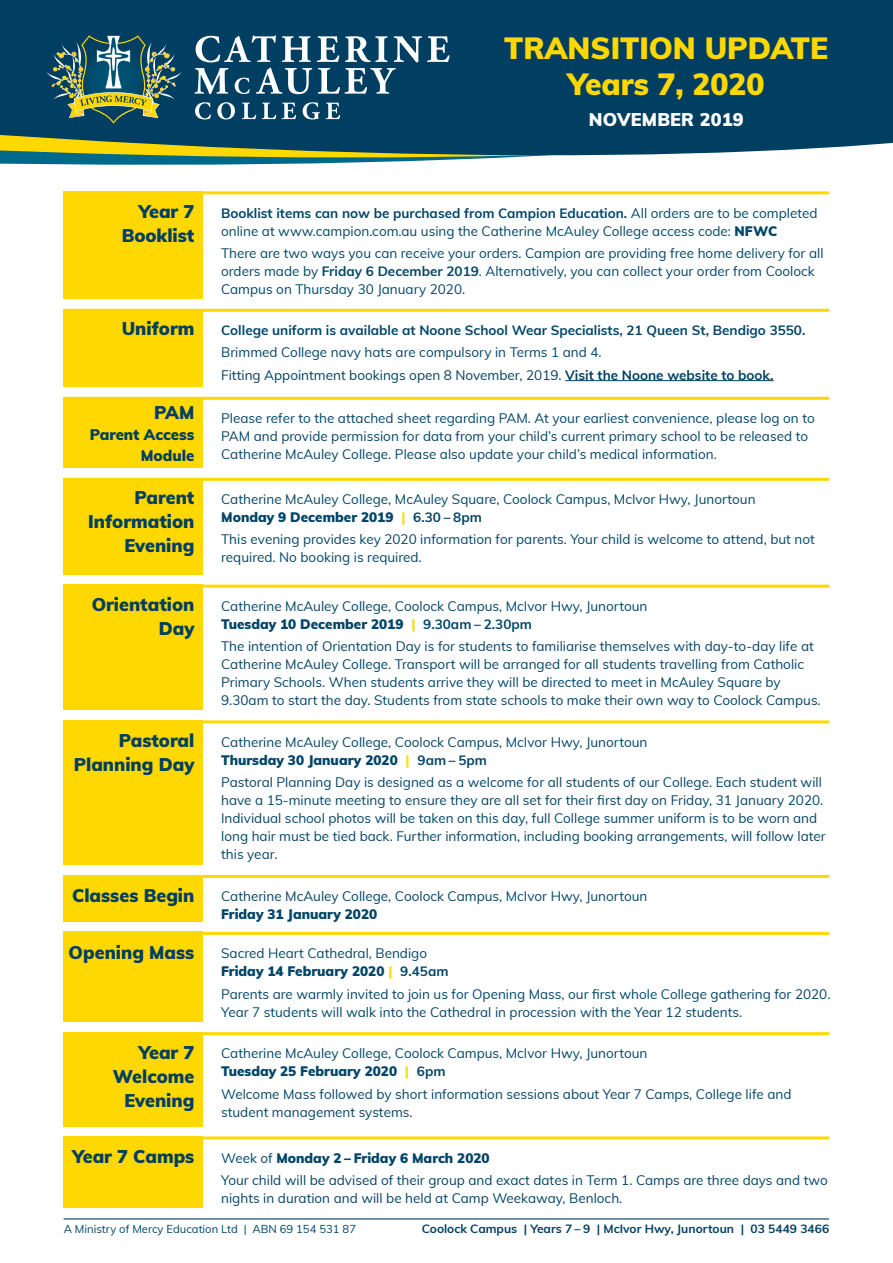
<style>
.page{position:relative;width:893px;height:1263px;background:#fff}
.page>*{position:absolute;margin:0;border:0;box-sizing:border-box;transform-origin:0 0}
.t1{font:900 30px "Muli";color:#ffd801}
.Heading_SUB{font:900 18px/24px "Muli";color:#003f61;text-align:right}
.t2{font:900 18px "Muli";letter-spacing:.01em;color:#fff}
.Heading_SUB-2{font:900 15px/21px "Muli";color:#003f61;text-align:right}
.t3{font:13.5px/18px "Muli";color:#004568}
.t4{font:900 13.5px "Muli";color:#004568}
.t5{font:700 13.5px "Muli";color:#004568}
.t6{font:13.5px "Muli";color:#003f61}
.t7{font:700 12px "Muli";color:#003f61}
.t8{font:11.25px "Muli";color:#004568}
.s1{font-weight:700}
.s2{font-weight:900}
.s3{color:#ffda17}
.s4{font-weight:400}
</style>
<div class="page">
<div style="left:64px;top:191px;width:139px;height:108px;background:#ffd801"></div>
<hr style="left:64px;top:478px;width:765px;height:3px;background:#ffd801">
<div style="left:64px;top:478px;width:139px;height:96px;background:#ffd801"></div>
<hr style="left:64px;top:309px;width:765px;height:3px;background:#ffd801">
<div style="left:64px;top:309px;width:139px;height:78px;background:#ffd801"></div>
<hr style="left:565px;top:380px;width:209px;height:1px;background:#003f61">
<hr style="left:64px;top:585px;width:765px;height:3px;background:#ffd801">
<div style="left:64px;top:585px;width:139px;height:125px;background:#ffd801"></div>
<hr style="left:64px;top:720px;width:765px;height:3px;background:#ffd801">
<div style="left:64px;top:720px;width:139px;height:145px;background:#ffd801"></div>
<hr style="left:64px;top:875px;width:765px;height:3px;background:#ffd801">
<div style="left:64px;top:875px;width:139px;height:47px;background:#ffd801"></div>
<div style="left:64px;top:1136px;width:139px;height:72px;background:#ffd801"></div>
<hr style="left:64px;top:1136px;width:765px;height:3px;background:#ffd801">
<div style="left:64px;top:932px;width:139px;height:90px;background:#ffd801"></div>
<hr style="left:64px;top:932px;width:765px;height:3px;background:#ffd801">
<div style="left:64px;top:1032px;width:139px;height:94px;background:#ffd801"></div>
<hr style="left:64px;top:1032px;width:765px;height:3px;background:#ffd801">
<hr style="left:64px;top:1218px;width:765px;height:1px;background:#003f61">
<svg style="left:0;top:112px;width:893px;height:127px"></svg>
<div style="left:0;top:0;width:893px;height:112px;background:#003f61"></div>
<svg style="left:195px;top:102px;width:16px;height:17px"></svg>
<svg style="left:217px;top:102px;width:18px;height:17px"></svg>
<svg style="left:242px;top:103px;width:14px;height:16px"></svg>
<svg style="left:262px;top:103px;width:14px;height:16px"></svg>
<svg style="left:282px;top:103px;width:14px;height:16px"></svg>
<svg style="left:303px;top:102px;width:17px;height:17px"></svg>
<svg style="left:326px;top:103px;width:14px;height:16px"></svg>
<svg style="left:194px;top:35px;width:255px;height:59px"></svg>
<svg style="left:46px;top:35px;width:136px;height:89px"></svg>
<img style="left:74px;top:42px;width:10px;height:28px">
<img style="left:144px;top:42px;width:11px;height:28px">
<img style="left:57px;top:44px;width:17px;height:14px">
<img style="left:155px;top:44px;width:15px;height:14px">
<hr style="left:64px;top:397px;width:765px;height:3px;background:#ffd801">
<div style="left:64px;top:397px;width:139px;height:71px;background:#ffd801"></div>
<p class="t1" style="left:504px;top:26px;width:325px">TRANSITION UPDATE</p>
<p class="t1" style="left:568px;top:62px;width:198px">Years 7, 2020</p>
<p class="t2" style="left:589px;top:106px;width:156px">NOVEMBER 2019</p>
<p class="Heading_SUB" style="left:122px;top:199px;width:74px">Year 7<br>Booklist</p>
<p class="t3" style="left:221px;top:203px;width:598px"><span class="s1">Booklist items can now be purchased from Campion Education.</span> All orders are to be completed online at www.campion.com.au using the Catherine McAuley College access code: <span class="s2">NFWC</span></p>
<p class="t3" style="left:221px;top:243px;width:604px">There are two ways you can receive your orders. Campion are providing free home delivery for all orders made by <span class="s1">Friday 6 December 2019</span>. Alternatively, you can collect your order from Coolock<br>Campus on Thursday 30 January 2020.</p>
<p class="Heading_SUB" style="left:122px;top:316px;width:74px">Uniform</p>
<p class="t5" style="left:221px;top:320px;width:586px">College uniform is available at Noone School Wear Specialists, 21 Queen St, Bendigo 3550.</p>
<p class="t3" style="left:221px;top:343px;width:382px">Brimmed College navy hats are compulsory in Terms 1 and 4.</p>
<p class="t6" style="left:221px;top:365px;width:554px">Fitting Appointment bookings open 8 November, 2019. <span class="s1">Visit the Noone website to book.</span></p>
<p class="Heading_SUB" style="left:154px;top:400px;width:42px">PAM</p>
<p class="Heading_SUB-2" style="left:90px;top:423px;width:106px">Parent Access<br>Module</p>
<p class="t3" style="left:221px;top:409px;width:595px">Please refer to the attached sheet regarding PAM. At your earliest convenience, please log on to<br>PAM and provide permission for data from your child’s current primary school to be released to<br>Catherine McAuley College. Please also update your child’s medical information.</p>
<p class="Heading_SUB" style="left:135px;top:485px;width:61px">Parent</p>
<p class="Heading_SUB" style="left:88px;top:509px;width:108px">Information</p>
<p class="Heading_SUB" style="left:124px;top:533px;width:72px">Evening</p>
<p class="t3" style="left:221px;top:490px;width:536px">Catherine McAuley College, McAuley Square, Coolock Campus, McIvor Hwy, Junortoun</p>
<p class="t4" style="left:221px;top:507px;width:262px">Monday 9 December 2019 <span class="s3">|</span> <span class="s1">6.30 – 8pm</span></p>
<p class="t3" style="left:221px;top:530px;width:595px">This evening provides key 2020 information for parents. Your child is welcome to attend, but not required. No booking is required.</p>
<p class="Heading_SUB" style="left:92px;top:592px;width:104px">Orientation<br>Day</p>
<p class="t3" style="left:221px;top:596px;width:428px">Catherine McAuley College, Coolock Campus, McIvor Hwy, Junortoun</p>
<p class="t4" style="left:221px;top:614px;width:312px">Tuesday 10 December 2019 <span class="s3">|</span> <span class="s1">9.30am – 2.30pm</span></p>
<p class="t3" style="left:221px;top:637px;width:601px">The intention of Orientation Day is for students to familiarise themselves with day-to-day life at Catherine McAuley College. Transport will be arranged for all students travelling from Catholic Primary Schools. When students arrive they will be directed to meet in McAuley Square by 9.30am to start the day. Students from state schools to make their own way to Coolock Campus.</p>
<p class="Heading_SUB" style="left:74px;top:728px;width:122px">Pastoral<br>Planning Day</p>
<p class="t3" style="left:221px;top:732px;width:428px">Catherine McAuley College, Coolock Campus, McIvor Hwy, Junortoun</p>
<p class="t4" style="left:221px;top:750px;width:267px">Thursday 30 January 2020 <span class="s3">|</span> <span class="s1">9am – 5pm</span></p>
<p class="t3" style="left:221px;top:772px;width:604px">Pastoral Planning Day is designed as a welcome for all students of our College. Each student will have a 15-minute meeting to ensure they are all set for their first day on Friday, 31 January 2020.</p>
<p class="t3" style="left:221px;top:808px;width:606px">Individual school photos will be taken on this day, full College summer uniform is to be worn and long hair must be tied back. Further information, including booking arrangements, will follow later this year.</p>
<p class="Heading_SUB" style="left:72px;top:882px;width:124px">Classes Begin</p>
<p class="t3" style="left:221px;top:887px;width:428px">Catherine McAuley College, Coolock Campus, McIvor Hwy, Junortoun</p>
<p class="t4" style="left:221px;top:904px;width:158px">Friday 31 January 2020</p>
<p class="Heading_SUB" style="left:69px;top:939px;width:127px">Opening Mass</p>
<p class="t3" style="left:221px;top:944px;width:207px">Sacred Heart Cathedral, Bendigo</p>
<p class="t4" style="left:221px;top:961px;width:229px">Friday 14 February 2020 <span class="s3">|</span> <span class="s1">9.45am</span></p>
<p class="t3" style="left:221px;top:984px;width:611px">Parents are warmly invited to join us for Opening Mass, our first whole College gathering for 2020.<br>Year 7 students will walk into the Cathedral in procession with the Year 12 students.</p>
<p class="Heading_SUB" style="left:113px;top:1039px;width:83px">Year 7<br>Welcome<br>Evening</p>
<p class="t3" style="left:221px;top:1044px;width:428px">Catherine McAuley College, Coolock Campus, McIvor Hwy, Junortoun</p>
<p class="t4" style="left:221px;top:1062px;width:226px">Tuesday 25 February 2020 <span class="s3">|</span> <span class="s1">6pm</span></p>
<p class="t3" style="left:221px;top:1084px;width:572px">Welcome Mass followed by short information sessions about Year 7 Camps, College life and student management systems.</p>
<p class="Heading_SUB" style="left:72px;top:1144px;width:123px">Year 7 Camps</p>
<p class="t4" style="left:221px;top:1148px;width:270px"><span class="s4">Week of</span> Monday 2 – Friday 6 March 2020</p>
<p class="t3" style="left:221px;top:1170px;width:608px">Your child will be advised of their group and exact dates in Term 1. Camps are three days and two nights in duration and will be held at Camp Weekaway, Benloch.</p>
<p class="t8" style="left:64px;top:1220px;width:294px">A Ministry of Mercy Education Ltd | ABN 69 154 531 87</p>
<p class="t7" style="left:422px;top:1219px;width:409px">Coolock Campus | Years 7 – 9 | McIvor Hwy, Junortoun | 03 5449 3466</p>
</div>
